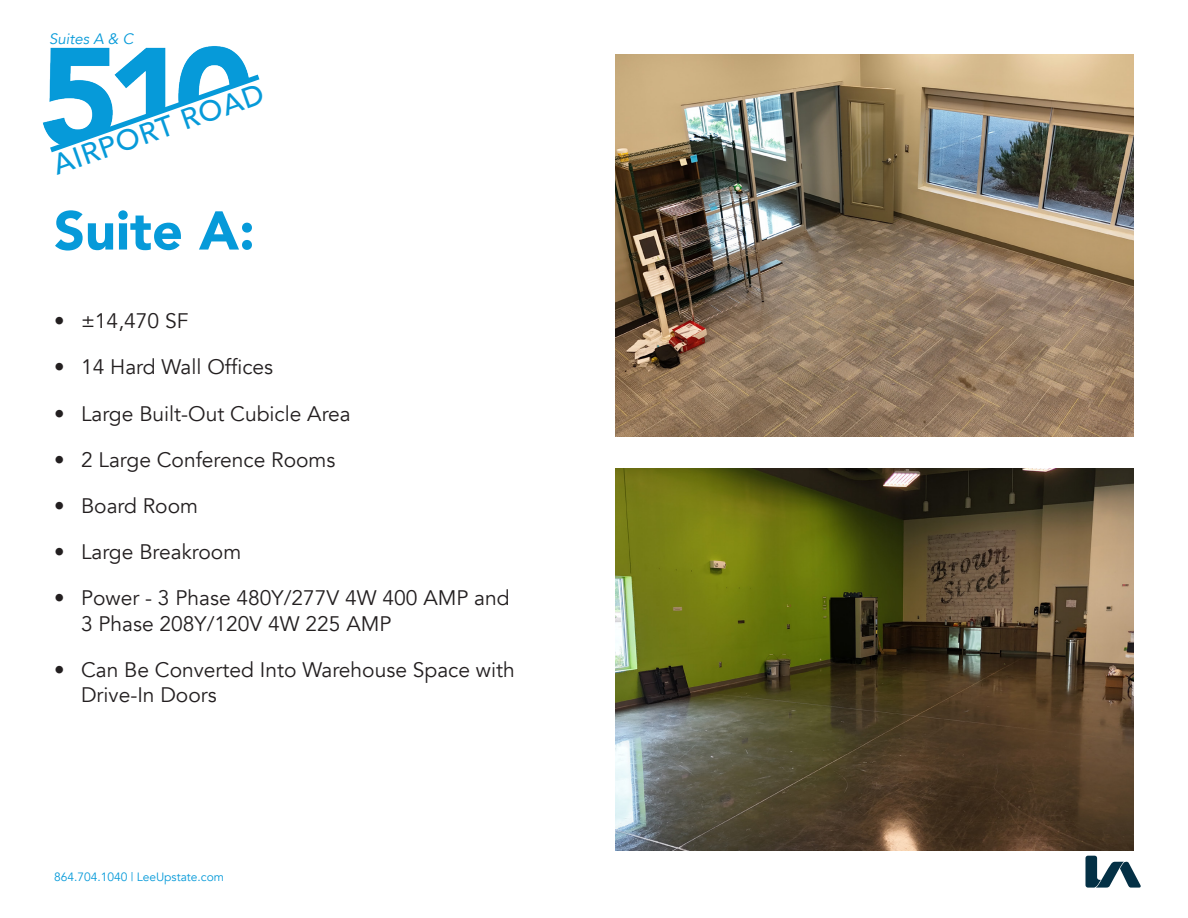
<style>
.page{position:relative;width:1188px;height:918px;background:#fff}
.page>*{position:absolute;margin:0;border:0;box-sizing:border-box;transform-origin:0 0}
.t1{font:900 54px "Avenir";color:#069ad9}
.t2{font:500 28.8px "Avenir";color:#069ad9}
.t3{font:21px/25.2px "Avenir";color:#231f20}
.t4{font:italic 15px "Avenir";color:#069ad9}
.t5{font:12px "Avenir";color:#069ad9}
</style>
<div class="page">
<img style="left:42px;top:46px;width:205px;height:83px">
<svg style="left:45px;top:71px;width:215px;height:82px"></svg>
<svg style="left:1085px;top:856px;width:56px;height:32px"></svg>
<img style="left:615px;top:54px;width:519px;height:382px">
<img style="left:615px;top:468px;width:519px;height:383px">
<p class="t4" style="left:49px;top:29px;width:86px">Suites A &amp; C</p>
<h2 class="t2" style="left:46px;top:142px;width:223px;rotate:-19deg">AIRPORT ROAD</h2>
<p class="t1" style="left:54px;top:184px;width:202px">Suite A:</p>
<p class="t3" style="left:54px;top:309px;width:136px">• ±14,470 SF</p>
<p class="t3" style="left:54px;top:355px;width:221px">• 14 Hard Wall Offices</p>
<p class="t3" style="left:54px;top:401px;width:298px">• Large Built-Out Cubicle Area</p>
<p class="t3" style="left:54px;top:447px;width:283px">• 2 Large Conference Rooms</p>
<p class="t3" style="left:54px;top:493px;width:146px">• Board Room</p>
<p class="t3" style="left:54px;top:540px;width:189px">• Large Breakroom</p>
<p class="t3" style="left:81px;top:586px;width:430px;text-indent:-27px">• Power - 3 Phase 480Y/277V 4W 400 AMP and<br>3 Phase 208Y/120V 4W 225 AMP</p>
<p class="t3" style="left:81px;top:657px;width:435px;text-indent:-27px">• Can Be Converted Into Warehouse Space with<br>Drive-In Doors</p>
<p class="t5" style="left:54px;top:869px;width:172px">864.704.1040 | LeeUpstate.com</p>
</div>
